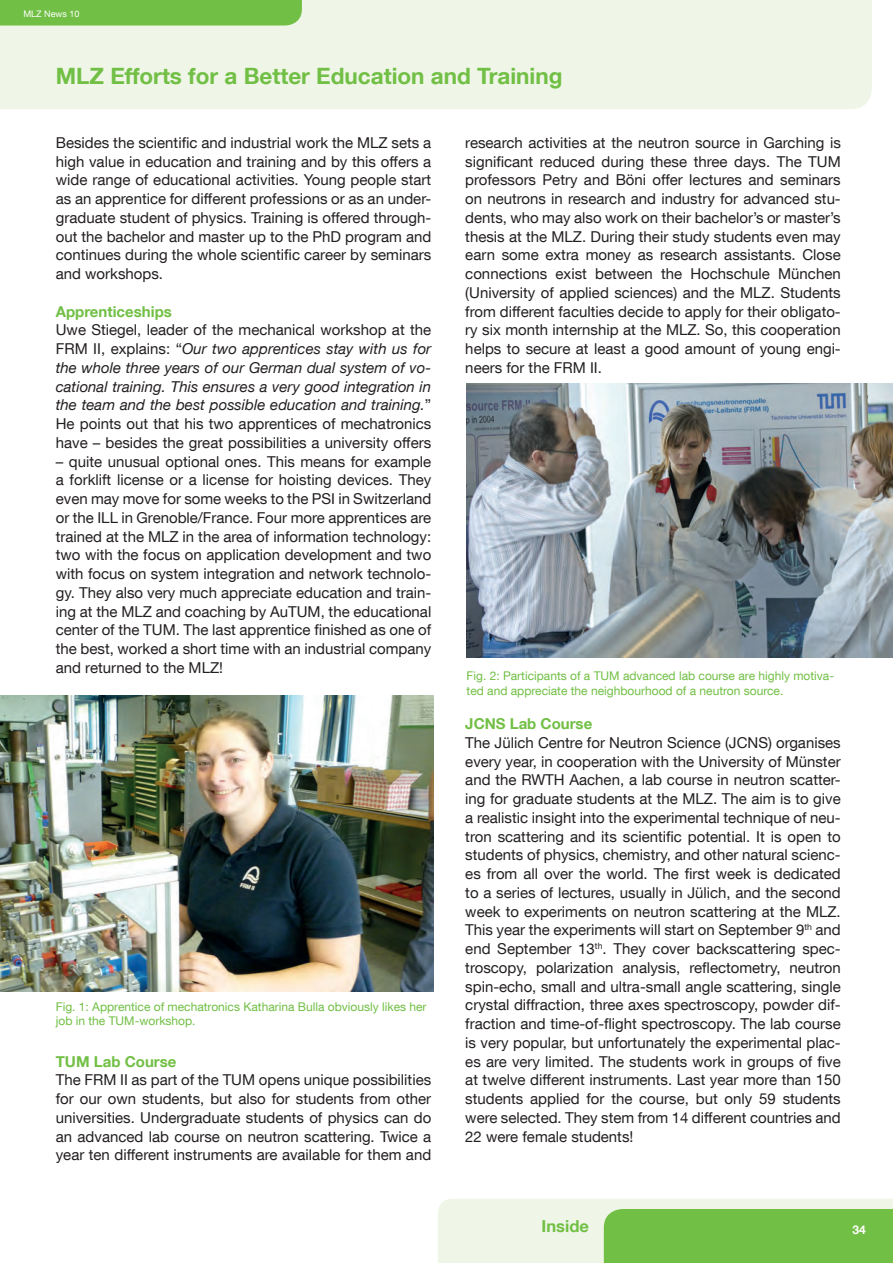
<style>
.page{position:relative;width:893px;height:1263px;background:#fff}
.page>*{position:absolute;margin:0;border:0;box-sizing:border-box;transform-origin:0 0}
.Überschrift_Kapitel5{font:700 22.5px "TUM Neue Helvetica";color:#71bf44}
.Beschreibung_rechts{font:700 16.5px "TUM Neue Helvetica";color:#71bf44}
.NEWS_Lauftext{font:15px/18.8px "TUM Neue Helvetica";color:#231f20;text-align:justify}
.NEWS_Lauftext-2{font:italic 15px/18.8px "TUM Neue Helvetica";color:#231f20;text-align:justify}
.Zwischenüberschrift{font:700 15px "TUM Neue Helvetica";color:#71bf44}
.Bildunterschrift_Kap{font:12px/14.4px "TUM Neue Helvetica";color:#71bf44}
.t1{font:700 12px "TUM Neue Helvetica";color:#fff}
.t2{font:9px "TUM Neue Helvetica";color:#fff}
.s1{font-style:normal}
</style>
<div class="page">
<div style="left:0;top:0;width:872px;height:109px;background:#eff6e8"></div>
<svg style="left:438px;top:1199px;width:455px;height:64px;background:#acd891"></svg>
<div style="left:0;top:0;width:302px;height:26px;background:#71bf44"></div>
<img style="left:0;top:696px;width:433px;height:296px">
<img style="left:467px;top:384px;width:426px;height:273px">
<p class="t2" style="left:23px;top:8px;width:58px">MLZ News 10</p>
<p class="Überschrift_Kapitel5" style="left:56px;top:61px;width:508px">MLZ Efforts for a Better Education and Training</p>
<p class="NEWS_Lauftext" style="left:56px;top:133px;width:377px">Besides the scientific and industrial work the MLZ sets a high value in education and training and by this offers a wide range of educational activities. Young people start as an apprentice for different professions or as an under&shy;graduate student of physics. Training is offered through&shy;out the bachelor and master up to the PhD program and continues during the whole scientific career by seminars and workshops.</p>
<p class="Zwischenüberschrift" style="left:56px;top:302px;width:118px">Apprenticeships</p>
<p class="NEWS_Lauftext-2" style="left:56px;top:320px;width:377px"><span class="s1">Uwe Stiegel, leader of the mechanical workshop at the FRM II, explains: “</span>Our two apprentices stay with us for the whole three years of our German dual system of vo&shy;cational training. This ensures a very good integration in the team and the best possible education and training.<span class="s1">” He points out that his two apprentices of mechatronics have – besides the great possibilities a university offers</span></p>
<p class="NEWS_Lauftext" style="left:56px;top:451px;width:377px">– quite unusual optional ones. This means for example a forklift license or a license for hoisting devices. They even may move for some weeks to the PSI in Switzerland or the ILL in Grenoble/France. Four more apprentices are trained at the MLZ in the area of information technology: two with the focus on application development and two with focus on system integration and network technolo&shy;gy. They also very much appreciate education and train&shy;ing at the MLZ and coaching by AuTUM, the educational center of the TUM. The last apprentice finished as one of the best, worked a short time with an industrial company and returned to the MLZ!</p>
<p class="Bildunterschrift_Kap" style="left:56px;top:999px;width:372px">Fig. 1: Apprentice of mechatronics Katharina Bulla obviously likes her job in the TUM-workshop.</p>
<p class="Zwischenüberschrift" style="left:56px;top:1052px;width:122px">TUM Lab Course</p>
<p class="NEWS_Lauftext" style="left:56px;top:1070px;width:377px">The FRM II as part of the TUM opens unique possibilities for our own students, but also for students from other universities. Undergraduate students of physics can do an advanced lab course on neutron scattering. Twice a year ten different instruments are available for them and</p>
<p class="NEWS_Lauftext" style="left:465px;top:133px;width:377px">research activities at the neutron source in Garching is significant reduced during these three days. The TUM professors Petry and Böni offer lectures and seminars on neutrons in research and industry for advanced stu&shy;dents, who may also work on their bachelor’s or master’s thesis at the MLZ. During their study students even may earn some extra money as research assistants. Close connections exist between the Hochschule München (University of applied sciences) and the MLZ. Students from different faculties decide to apply for their obligato&shy;ry six month internship at the MLZ. So, this cooperation helps to secure at least a good amount of young engi&shy;neers for the FRM II.</p>
<p class="Bildunterschrift_Kap" style="left:467px;top:669px;width:369px">Fig. 2: Participants of a TUM advanced lab course are highly motiva&shy;ted and appreciate the neighbourhood of a neutron source.</p>
<p class="Zwischenüberschrift" style="left:465px;top:714px;width:128px">JCNS Lab Course</p>
<p class="NEWS_Lauftext" style="left:465px;top:733px;width:377px">The Jülich Centre for Neutron Science (JCNS) organises every year, in cooperation with the University of Münster and the RWTH Aachen, a lab course in neutron scatter&shy;ing for graduate students at the MLZ. The aim is to give a realistic insight into the experimental technique of neu&shy;tron scattering and its scientific potential. It is open to students of physics, chemistry, and other natural scienc&shy;es from all over the world. The first week is dedicated to a series of lectures, usually in Jülich, and the second week to experiments on neutron scattering at the MLZ.<br>This year the experiments will start on September 9<sup>th</sup> and end September 13<sup>th</sup>. They cover backscattering spec&shy;troscopy, polarization analysis, reflectometry, neutron spin-echo, small and ultra-small angle scattering, single crystal diffraction, three axes spectroscopy, powder dif&shy;fraction and time-of-flight spectroscopy. The lab course is very popular, but unfortunately the experimental plac&shy;es are very limited. The students work in groups of five at twelve different instruments. Last year more than 150 students applied for the course, but only 59 students were selected. They stem from 14 different countries and 22 were female students!</p>
<p class="Beschreibung_rechts" style="left:542px;top:1215px;width:49px">Inside</p>
<p class="t1" style="left:853px;top:1222px;width:15px">34</p>
</div>
